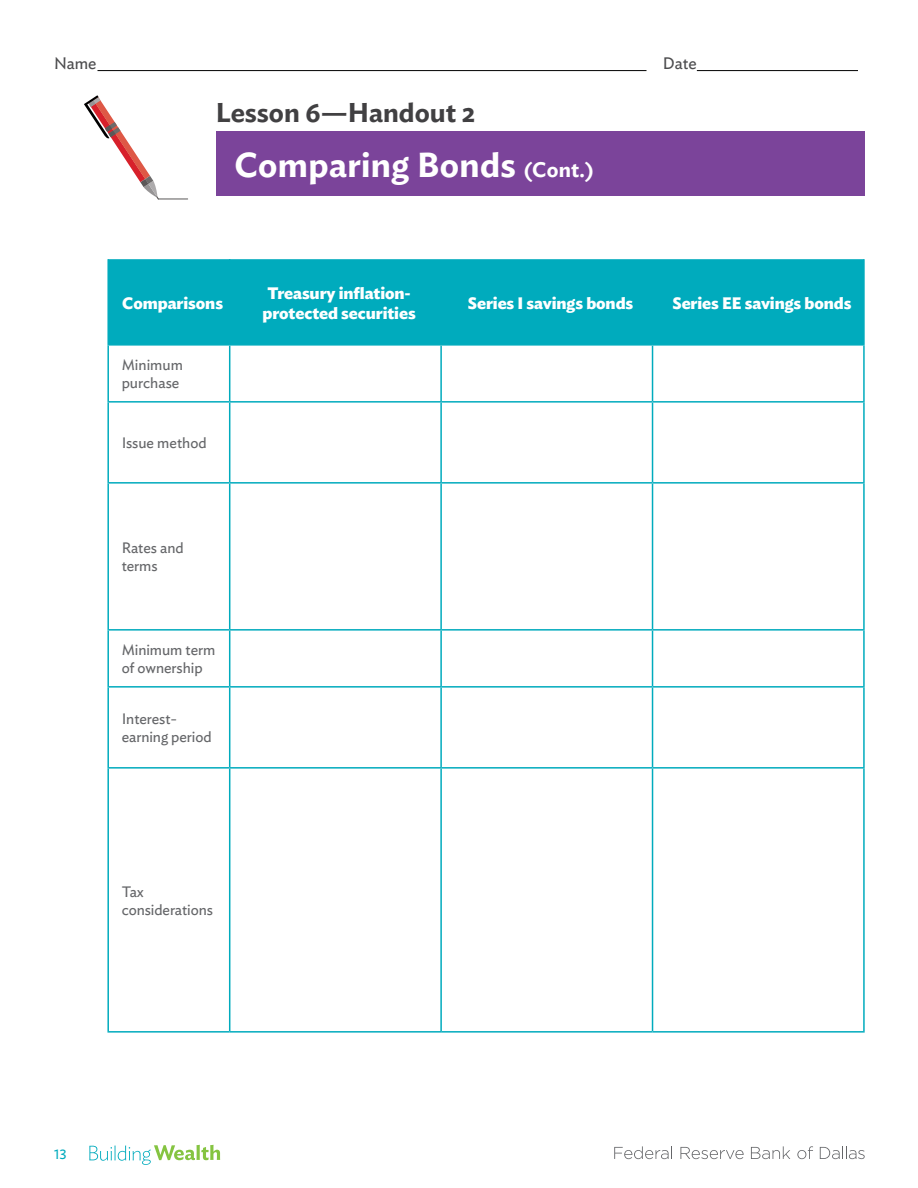
<style>
.page{position:relative;width:918px;height:1188px;background:#fff}
.page>*{position:absolute;margin:0;border:0;box-sizing:border-box;transform-origin:0 0}
.t1{font:600 34.5px "Ideal Sans";letter-spacing:.01em;color:#fff}
.t2{font:600 27px "Ideal Sans";color:#414042}
.t3{font:700 16.5px/19.8px "Ideal Sans";letter-spacing:-.005em;color:#fff;text-align:center}
.t4{font:16.5px "Ideal Sans";color:#4d4d4f}
.t5{font:15px/18px "Ideal Sans";letter-spacing:-.005em;color:#656669}
.t6{font:13.65px "Ideal Sans";color:#00abbd}
.s1{font-size:21px}
</style>
<div class="page">
<div style="left:216px;top:131px;width:649px;height:64px;background:#7b449a"></div>
<svg style="left:84px;top:95px;width:76px;height:105px"></svg>
<hr style="left:158px;top:199px;width:30px;height:1px;background:#5a5757">
<hr style="left:98px;top:70px;width:548px;height:1px;background:#000">
<hr style="left:697px;top:70px;width:161px;height:1px;background:#000">
<svg style="left:89px;top:1145px;width:131px;height:20px"></svg>
<svg style="left:614px;top:1146px;width:58px;height:13px"></svg>
<svg style="left:680px;top:1147px;width:64px;height:12px"></svg>
<svg style="left:751px;top:1146px;width:39px;height:13px"></svg>
<svg style="left:797px;top:1146px;width:16px;height:13px"></svg>
<svg style="left:820px;top:1146px;width:45px;height:13px"></svg>
<div style="left:109px;top:259px;width:754px;height:85px;background:#00abbd"></div>
<hr style="left:107px;top:346px;width:2px;height:55px;background:#00abbd">
<hr style="left:229px;top:346px;width:1px;height:55px;background:#00abbd">
<hr style="left:440px;top:346px;width:2px;height:55px;background:#00abbd">
<hr style="left:652px;top:346px;width:1px;height:55px;background:#00abbd">
<hr style="left:863px;top:346px;width:2px;height:55px;background:#00abbd">
<hr style="left:107px;top:401px;width:123px;height:2px;background:#00abbd">
<hr style="left:107px;top:403px;width:2px;height:79px;background:#00abbd">
<hr style="left:230px;top:401px;width:211px;height:2px;background:#00abbd">
<hr style="left:229px;top:403px;width:1px;height:79px;background:#00abbd">
<hr style="left:441px;top:401px;width:212px;height:2px;background:#00abbd">
<hr style="left:440px;top:403px;width:2px;height:79px;background:#00abbd">
<hr style="left:653px;top:401px;width:212px;height:2px;background:#00abbd">
<hr style="left:652px;top:403px;width:1px;height:79px;background:#00abbd">
<hr style="left:863px;top:403px;width:2px;height:79px;background:#00abbd">
<hr style="left:107px;top:482px;width:123px;height:2px;background:#00abbd">
<hr style="left:107px;top:484px;width:2px;height:145px;background:#00abbd">
<hr style="left:230px;top:482px;width:211px;height:2px;background:#00abbd">
<hr style="left:229px;top:484px;width:1px;height:145px;background:#00abbd">
<hr style="left:441px;top:482px;width:212px;height:2px;background:#00abbd">
<hr style="left:440px;top:484px;width:2px;height:145px;background:#00abbd">
<hr style="left:653px;top:482px;width:212px;height:2px;background:#00abbd">
<hr style="left:652px;top:484px;width:1px;height:145px;background:#00abbd">
<hr style="left:863px;top:484px;width:2px;height:145px;background:#00abbd">
<hr style="left:107px;top:629px;width:123px;height:2px;background:#00abbd">
<hr style="left:107px;top:631px;width:2px;height:55px;background:#00abbd">
<hr style="left:230px;top:629px;width:211px;height:2px;background:#00abbd">
<hr style="left:229px;top:631px;width:1px;height:55px;background:#00abbd">
<hr style="left:441px;top:629px;width:212px;height:2px;background:#00abbd">
<hr style="left:440px;top:631px;width:2px;height:55px;background:#00abbd">
<hr style="left:653px;top:629px;width:212px;height:2px;background:#00abbd">
<hr style="left:652px;top:631px;width:1px;height:55px;background:#00abbd">
<hr style="left:863px;top:631px;width:2px;height:55px;background:#00abbd">
<hr style="left:107px;top:686px;width:123px;height:2px;background:#00abbd">
<hr style="left:107px;top:688px;width:2px;height:79px;background:#00abbd">
<hr style="left:230px;top:686px;width:211px;height:2px;background:#00abbd">
<hr style="left:229px;top:688px;width:1px;height:79px;background:#00abbd">
<hr style="left:441px;top:686px;width:212px;height:2px;background:#00abbd">
<hr style="left:440px;top:688px;width:2px;height:79px;background:#00abbd">
<hr style="left:653px;top:686px;width:212px;height:2px;background:#00abbd">
<hr style="left:652px;top:688px;width:1px;height:79px;background:#00abbd">
<hr style="left:863px;top:688px;width:2px;height:79px;background:#00abbd">
<hr style="left:107px;top:767px;width:123px;height:2px;background:#00abbd">
<hr style="left:107px;top:769px;width:2px;height:262px;background:#00abbd">
<hr style="left:230px;top:767px;width:211px;height:2px;background:#00abbd">
<hr style="left:229px;top:769px;width:1px;height:262px;background:#00abbd">
<hr style="left:441px;top:767px;width:212px;height:2px;background:#00abbd">
<hr style="left:440px;top:769px;width:2px;height:262px;background:#00abbd">
<hr style="left:653px;top:767px;width:212px;height:2px;background:#00abbd">
<hr style="left:652px;top:769px;width:1px;height:262px;background:#00abbd">
<hr style="left:863px;top:769px;width:2px;height:262px;background:#00abbd">
<hr style="left:107px;top:1031px;width:123px;height:2px;background:#00abbd">
<hr style="left:230px;top:1031px;width:211px;height:2px;background:#00abbd">
<hr style="left:441px;top:1031px;width:212px;height:2px;background:#00abbd">
<hr style="left:653px;top:1031px;width:212px;height:2px;background:#00abbd">
<hr style="left:230px;top:344px;width:211px;height:2px;background:#00abbd">
<hr style="left:441px;top:344px;width:212px;height:2px;background:#00abbd">
<hr style="left:863px;top:259px;width:2px;height:85px;background:#00abbd">
<hr style="left:653px;top:344px;width:212px;height:2px;background:#00abbd">
<hr style="left:107px;top:259px;width:2px;height:85px;background:#00abbd">
<hr style="left:229px;top:259px;width:1px;height:85px;background:#00abbd">
<hr style="left:107px;top:344px;width:123px;height:2px;background:#00abbd">
<p class="t4" style="left:54px;top:51px;width:44px">Name</p>
<p class="t4" style="left:663px;top:51px;width:35px">Date</p>
<h2 class="t2" style="left:216px;top:91px;width:261px">Lesson 6—Handout 2</h2>
<h1 class="t1" style="left:235px;top:138px;width:361px">Comparing Bonds <span class="s1">(Cont.)</span></h1>
<p class="t3" style="left:122px;top:292px;width:102px">Comparisons</p>
<p class="t3" style="left:263px;top:282px;width:155px">Treasury inflation&shy;protected securities</p>
<p class="t3" style="left:468px;top:292px;width:167px">Series I savings bonds</p>
<p class="t3" style="left:672px;top:292px;width:181px">Series EE savings bonds</p>
<p class="t5" style="left:122px;top:355px;width:63px">Minimum purchase</p>
<p class="t5" style="left:122px;top:433px;width:87px">Issue method</p>
<p class="t5" style="left:122px;top:538px;width:63px">Rates and terms</p>
<p class="t5" style="left:122px;top:640px;width:95px">Minimum term of ownership</p>
<p class="t5" style="left:122px;top:709px;width:91px">Interest&shy;earning period</p>
<p class="t5" style="left:122px;top:881px;width:93px">Tax considerations</p>
<p class="t6" style="left:54px;top:1144px;width:14px">13</p>
</div>
